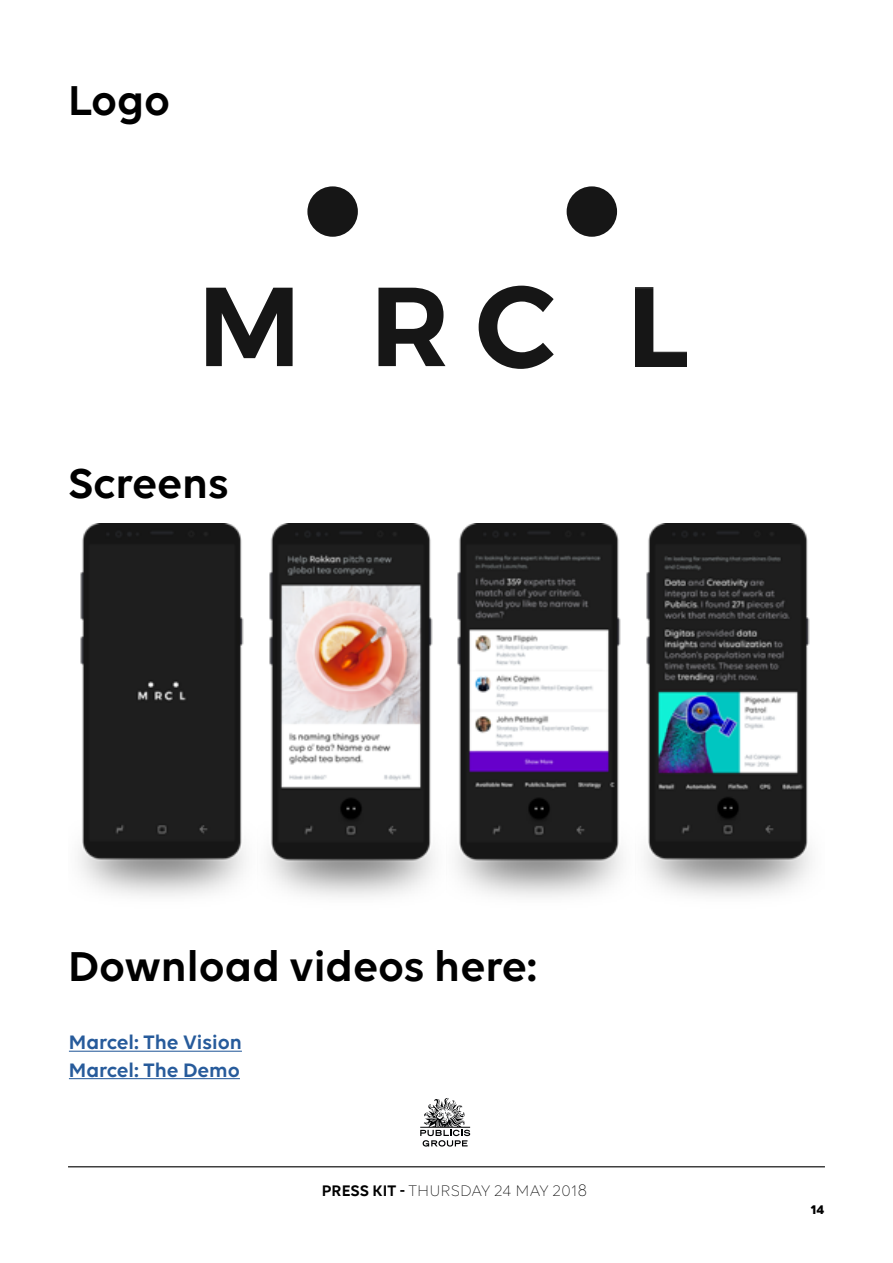
<style>
.page{position:relative;width:893px;height:1263px;background:#fff}
.page>*{position:absolute;margin:0;border:0;box-sizing:border-box;transform-origin:0 0}
.t1{font:600 45px "Volte";color:#000}
.t2{font:600 21px/27.5px "Volte";color:#275b9b}
.t3{font:300 16.5px "Volte";color:#000}
.t4{font:700 13.5px "Volte";color:#000}
.s1{font-weight:600}
.s2{font-size:18px}
</style>
<div class="page">
<div style="left:307px;top:186px;width:51px;height:51px;background:#161616;border-radius:25px"></div>
<div style="left:567px;top:186px;width:50px;height:51px;background:#161616;border-radius:25px"></div>
<svg style="left:206px;top:288px;width:87px;height:78px"></svg>
<svg style="left:378px;top:288px;width:67px;height:78px"></svg>
<svg style="left:479px;top:286px;width:75px;height:83px"></svg>
<img style="left:636px;top:288px;width:51px;height:78px">
<img style="left:78px;top:523px;width:733px;height:374px">
<svg style="left:420px;top:1098px;width:50px;height:48px"></svg>
<hr style="left:68px;top:1166px;width:757px;height:1px;background:#000">
<hr style="left:69px;top:1051px;width:173px;height:1px;background:#275b9b">
<hr style="left:69px;top:1078px;width:171px;height:1px;background:#275b9b">
<p class="t1" style="left:68px;top:74px;width:104px">Logo</p>
<p class="t1" style="left:68px;top:457px;width:162px">Screens</p>
<p class="t1" style="left:68px;top:940px;width:471px">Download videos here:</p>
<p class="t2" style="left:69px;top:1028px;width:175px">Marcel: The Vision<br>Marcel: The Demo</p>
<p class="t3" style="left:322px;top:1181px;width:267px"><span class="s1">PRESS KIT -</span> THURSDAY 24 MAY 201<span class="s2">8</span></p>
<p class="t4" style="left:810px;top:1201px;width:15px">14</p>
</div>
